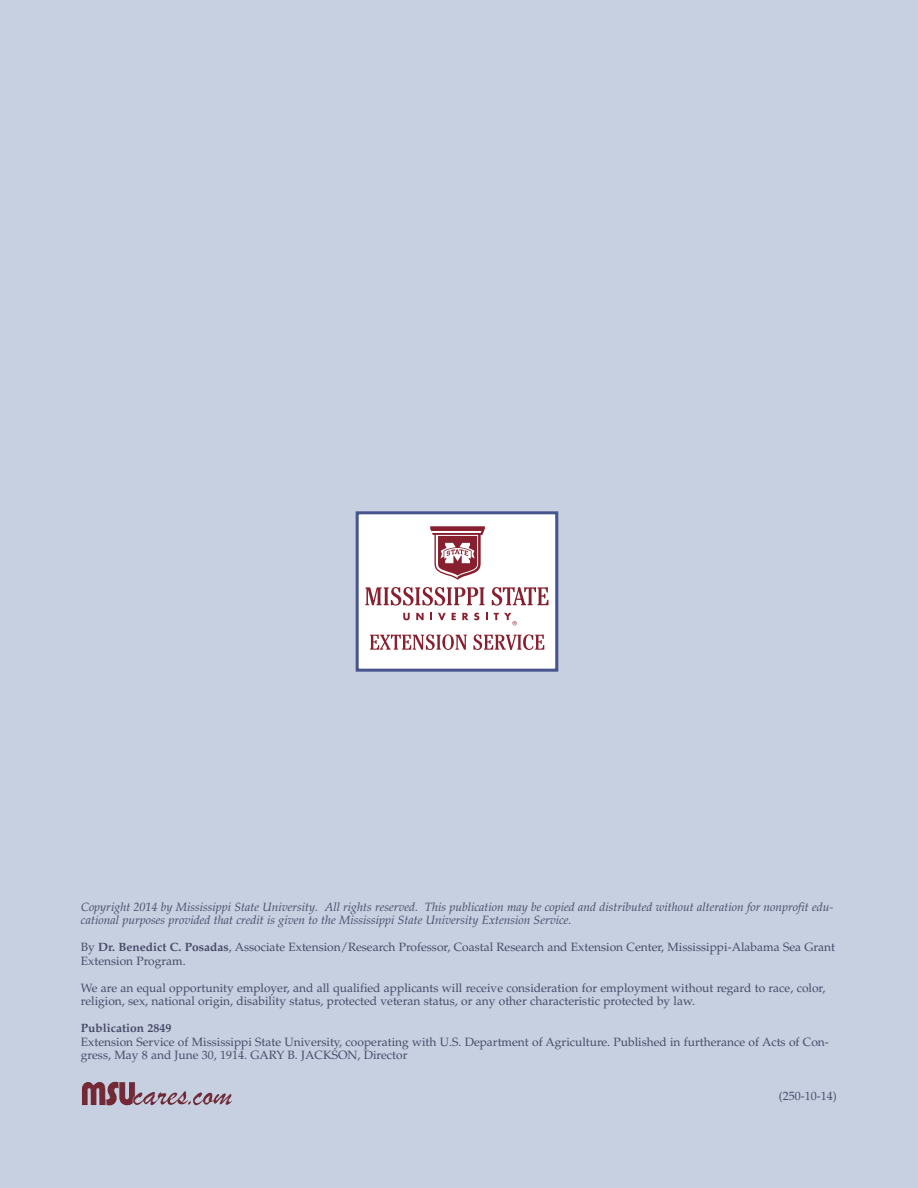
<style>
.page{position:relative;width:918px;height:1188px;background:#c7d0e1}
.page>*{position:absolute;margin:0;border:0;box-sizing:border-box;transform-origin:0 0}
.t1{font:12px/13.5px "Palatino LT Std";color:#474b68}
.t2{font:italic 12px/13.5px "Palatino LT Std";color:#474b68}
.t3{font:700 12px "Palatino LT Std";color:#474b68}
.s1{font-weight:700}
</style>
<div class="page">
<div style="left:359px;top:514px;width:196px;height:155px;background:#fff"></div>
<div style="left:356px;top:511px;width:202px;height:161px;border:3px solid #47548d"></div>
<img style="left:82px;top:1082px;width:151px;height:23px">
<svg style="left:365px;top:587px;width:119px;height:19px"></svg>
<svg style="left:492px;top:587px;width:56px;height:19px"></svg>
<svg style="left:403px;top:613px;width:7px;height:7px"></svg>
<svg style="left:416px;top:613px;width:8px;height:7px"></svg>
<svg style="left:430px;top:613px;width:2px;height:7px"></svg>
<svg style="left:438px;top:613px;width:8px;height:7px"></svg>
<svg style="left:452px;top:613px;width:4px;height:7px"></svg>
<svg style="left:462px;top:613px;width:6px;height:7px"></svg>
<svg style="left:474px;top:613px;width:5px;height:7px"></svg>
<svg style="left:486px;top:613px;width:2px;height:7px"></svg>
<svg style="left:494px;top:613px;width:23px;height:12px"></svg>
<svg style="left:370px;top:634px;width:97px;height:16px"></svg>
<svg style="left:473px;top:634px;width:71px;height:16px"></svg>
<svg style="left:430px;top:526px;width:55px;height:54px"></svg>
<p class="t2" style="left:81px;top:901px;width:754px">Copyright 2014 by Mississippi State University. All rights reserved. This publication may be copied and distributed without alteration for nonprofit edu&shy;cational purposes provided that credit is given to the Mississippi State University Extension Service.</p>
<p class="t1" style="left:81px;top:942px;width:756px">By <span class="s1">Dr. Benedict C. Posadas</span>, Associate Extension/Research Professor, Coastal Research and Extension Center, Mississippi-Alabama Sea Grant<br>Extension Program.</p>
<p class="t1" style="left:81px;top:982px;width:746px">We are an equal opportunity employer, and all qualified applicants will receive consideration for employment without regard to race, color, religion, sex, national origin, disability status, protected veteran status, or any other characteristic protected by law.</p>
<p class="t3" style="left:81px;top:1024px;width:92px">Publication 2849</p>
<p class="t1" style="left:81px;top:1036px;width:749px">Extension Service of Mississippi State University, cooperating with U.S. Department of Agriculture. Published in furtherance of Acts of Con&shy;gress, May 8 and June 30, 1914. GARY B. JACKSON, Director</p>
<p class="t1" style="left:779px;top:1090px;width:59px">(250-10-14)</p>
</div>
